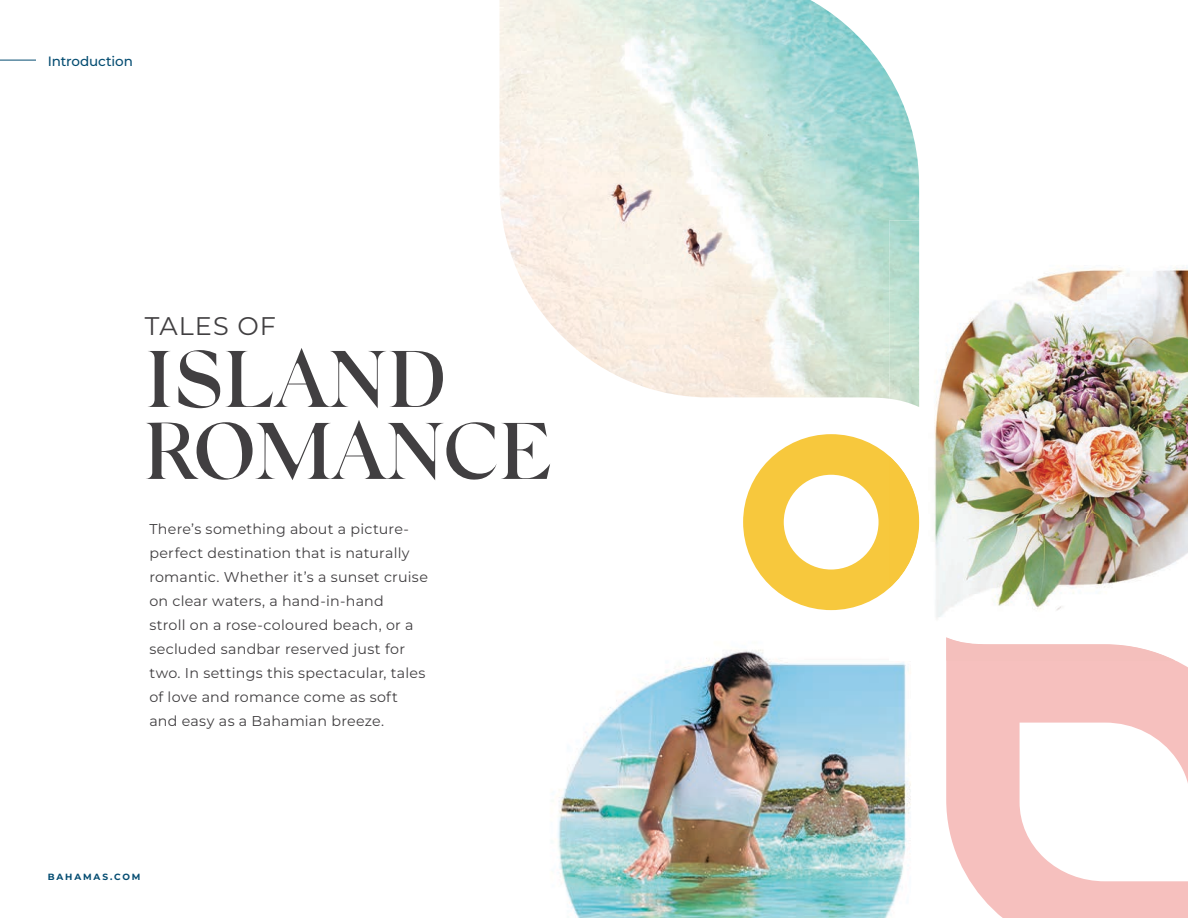
<style>
.page{position:relative;width:1188px;height:918px;background:#fff}
.page>*{position:absolute;margin:0;border:0;box-sizing:border-box;transform-origin:0 0}
.t1{font:500 79.95px/72px "Silk Serif";color:#413f41}
.t2{font:25.5px "Montserrat";letter-spacing:.04em;color:#413f41}
.t3{font:14.25px/24px "Montserrat";letter-spacing:.015em;color:#413f41}
.t4{font:500 13.5px "Montserrat";letter-spacing:-.01em;color:#054d72}
.t5{font:700 9px "Montserrat";letter-spacing:.205em;color:#054d72}
</style>
<div class="page">
<svg style="left:946px;top:661px;width:242px;height:257px;fill:#f6c0be"></svg>
<svg style="left:743px;top:434px;width:146px;height:176px"></svg>
<svg style="left:499px;top:0;width:315px;height:299px;background:#e7ece3"></svg>
<img style="left:810px;top:0;width:4px;height:50px">
<img style="left:509px;top:248px;width:5px;height:15px">
<img style="left:500px;top:0;width:2px;height:217px">
<img style="left:814px;top:2px;width:105px;height:397px">
<img style="left:532px;top:299px;width:283px;height:50px">
<img style="left:576px;top:349px;width:239px;height:48px">
<img style="left:558px;top:649px;width:353px;height:269px">
<hr style="left:0;top:60px;width:36px;height:1px;background:#054d72">
<img style="left:889px;top:266px;width:299px;height:352px">
<img style="left:946px;top:637px;width:230px;height:24px">
<img style="left:889px;top:456px;width:30px;height:132px">
<img style="left:889px;top:221px;width:31px;height:186px">
<img style="left:889px;top:649px;width:22px;height:12px">
<p class="t4" style="left:48px;top:52px;width:87px">Introduction</p>
<h2 class="t2" style="left:145px;top:309px;width:133px">TALES OF</h2>
<h1 class="t1" style="left:145px;top:343px;width:410px">ISLAND<br>ROMANCE</h1>
<p class="t3" style="left:149px;top:517px;width:280px">There’s something about a picture&shy;perfect destination that is naturally romantic. Whether it’s a sunset cruise on clear waters, a hand-in-hand<br>stroll on a rose-coloured beach, or a secluded sandbar reserved just for two. In settings this spectacular, tales of love and romance come as soft and easy as a Bahamian breeze.</p>
<p class="t5" style="left:48px;top:870px;width:94px">BAHAMAS.COM</p>
</div>
